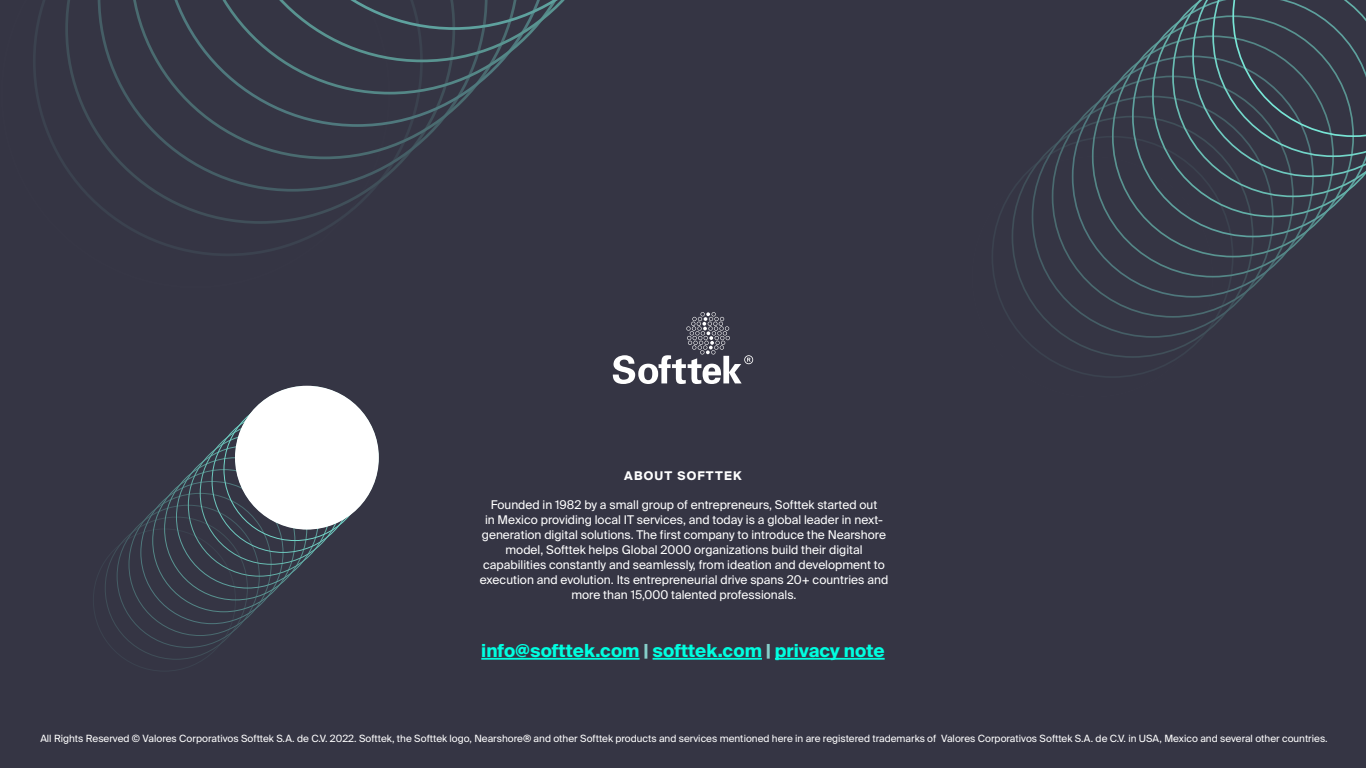
<style>
.page{position:relative;width:1366px;height:768px;background:#353544}
.page>*{position:absolute;margin:0;border:0;box-sizing:border-box;transform-origin:0 0}
.t1{font:700 18px "Suisse Intl";color:#00ffe0}
.t2{font:12px/15px "Suisse Intl";color:#fff;text-align:center}
.t3{font:700 12px "Suisse Intl";letter-spacing:.1em;color:#fff}
.t4{font:10px "Suisse Intl";color:#fff}
.s1{color:#86cfca}
</style>
<div class="page">
<hr style="left:481px;top:658px;width:159px;height:2px;background:#00ffe0">
<hr style="left:653px;top:658px;width:109px;height:2px;background:#00ffe0">
<hr style="left:775px;top:658px;width:110px;height:2px;background:#00ffe0">
<svg style="left:613px;top:312px;width:140px;height:72px"></svg>
<svg style="left:1132px;top:46px;width:191px;height:191px"></svg>
<svg style="left:1152px;top:26px;width:191px;height:191px"></svg>
<svg style="left:1172px;top:0;width:194px;height:197px"></svg>
<div style="left:235px;top:386px;width:144px;height:144px;background:#fff;border-radius:50%"></div>
<svg style="left:33px;top:0;width:301px;height:256px"></svg>
<svg style="left:65px;top:0;width:307px;height:224px"></svg>
<svg style="left:98px;top:0;width:307px;height:192px"></svg>
<svg style="left:130px;top:0;width:307px;height:159px"></svg>
<svg style="left:162px;top:0;width:308px;height:127px"></svg>
<svg style="left:195px;top:0;width:370px;height:94px"></svg>
<p class="t3" style="left:624px;top:469px;width:119px">ABOUT SOFTTEK</p>
<p class="t2" style="left:480px;top:497px;width:410px">Founded in 1982 by a small group of entrepreneurs, Softtek started out<br>in Mexico providing local IT services, and today is a global leader in next&shy;generation digital solutions. The first company to introduce the Nearshore model, Softtek helps Global 2000 organizations build their digital capabilities constantly and seamlessly, from ideation and development to execution and evolution. Its entrepreneurial drive spans 20+ countries and more than 15,000 talented professionals.</p>
<p class="t1" style="left:481px;top:640px;width:405px">info@softtek.com <span class="s1">|</span> softtek.com <span class="s1">|</span> privacy note</p>
<p class="t4" style="left:40px;top:733px;width:1289px">All Rights Reserved © Valores Corporativos Softtek S.A. de C.V. 2022. Softtek, the Softtek logo, Nearshore® and other Softtek products and services mentioned here in are registered trademarks of Valores Corporativos Softtek S.A. de C.V. in USA, Mexico and several other countries.</p>
</div>
